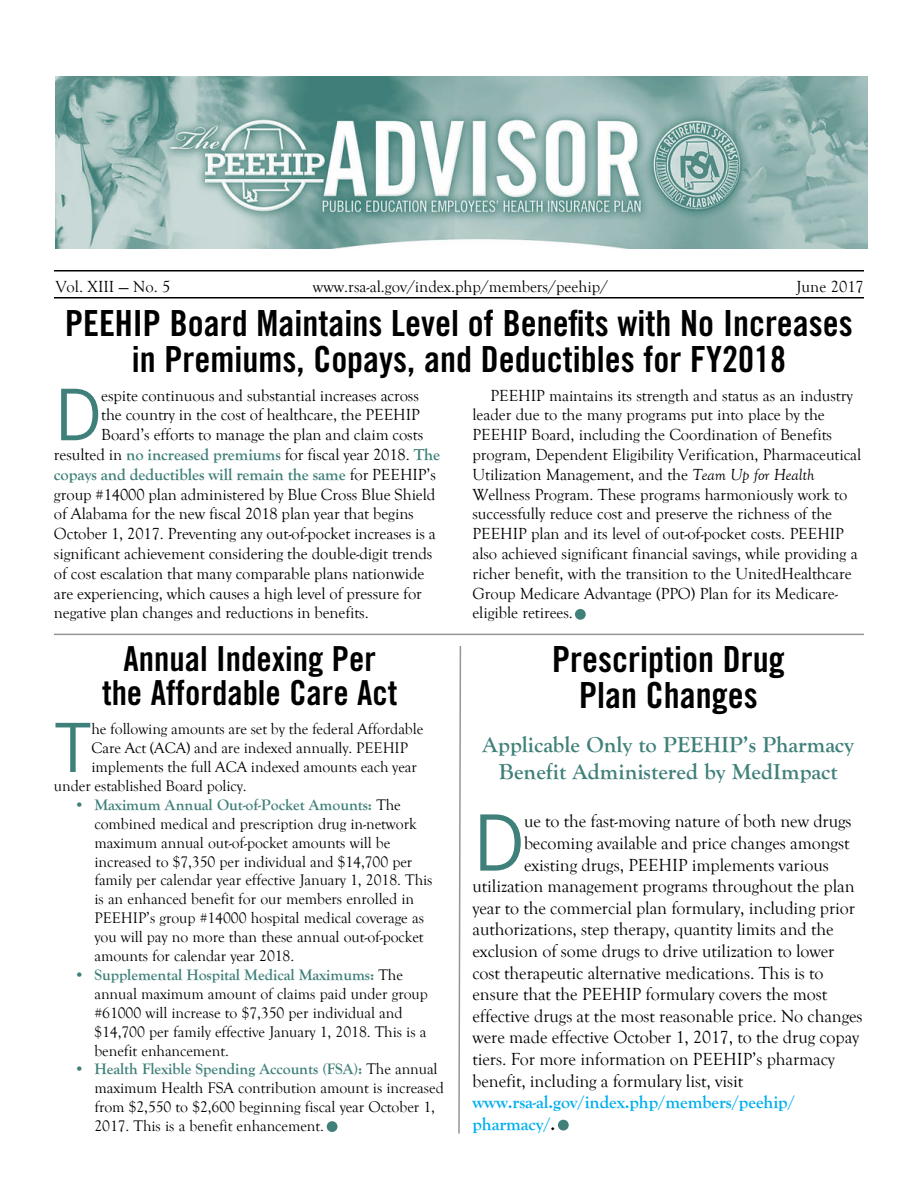
<style>
.page{position:relative;width:918px;height:1188px;background:#fff}
.page>*{position:absolute;margin:0;border:0;box-sizing:border-box;transform-origin:0 0}
.t1{font:77.85px "Trade Gothic LT Std";color:#40807a}
.t2{font:71.4px "Trade Gothic LT Std";color:#40807a}
.t3{font:68.1px "Trade Gothic LT Std";color:#40807a}
.t4{font:36px/36px "Trade Gothic LT Std Bd Cn 20";color:#000;text-align:center}
.t5{font:34.5px/34.5px "Trade Gothic LT Std Bd Cn 20";color:#000;text-align:center}
.t6{font:700 22.5px/27px "Goudy Old Style T";color:#40807a;text-align:center}
.t7{font:18px "Goudy Old Style T";letter-spacing:-.005em;color:#000}
.t8{font:700 18px/21.6px "Goudy Old Style T";letter-spacing:-.005em;color:#00aeef}
.t9{font:16.5px/19.8px "Goudy Old Style T";letter-spacing:-.005em;color:#000}
.t10{font:700 16.5px "Goudy Old Style T";letter-spacing:-.005em;color:#40807a}
.t11{font:15.75px/18.9px "Goudy Old Style T";letter-spacing:-.005em;color:#000}
.s1{font-weight:700;color:#40807a}
.s2{font-weight:400;color:#000}
.s3{font-style:italic}
.s4{color:#000}
</style>
<div class="page">
<hr style="left:54px;top:270px;width:810px;height:2px;background:#000">
<hr style="left:54px;top:297px;width:810px;height:1px;background:#000">
<div style="left:575px;top:609px;width:11px;height:11px;background:#40807a;border-radius:50%"></div>
<img style="left:55px;top:76px;width:813px;height:173px">
<div style="left:558px;top:1120px;width:11px;height:11px;background:#40807a;border-radius:50%"></div>
<div style="left:327px;top:1121px;width:10px;height:11px;background:#40807a;border-radius:50%"></div>
<hr style="left:54px;top:634px;width:810px;height:1px;background:#939598">
<svg style="left:458px;top:646px;width:4px;height:488px"></svg>
<p class="t9" style="left:56px;top:277px;width:117px">Vol. XIII — No. 5</p>
<p class="t9" style="left:313px;top:277px;width:297px">www.rsa-al.gov/index.php/members/peehip/</p>
<p class="t9" style="left:797px;top:277px;width:69px">June 2017</p>
<h3 class="t4" style="left:65px;top:305px;width:789px">PEEHIP Board Maintains Level of Benefits with No Increases in Premiums, Copays, and Deductibles for FY2018</h3>
<h2 class="t2" style="left:54px;top:372px;width:49px">D</h2>
<p class="t9" style="left:101px;top:386px;width:319px">espite continuous and substantial increases across</p>
<p class="t9" style="left:101px;top:406px;width:320px">the country in the cost of healthcare, the PEEHIP</p>
<p class="t9" style="left:101px;top:425px;width:324px">Board’s efforts to manage the plan and claim costs</p>
<p class="t9" style="left:54px;top:445px;width:388px">resulted in <span class="s1">no increased premiums</span> for fiscal year 2018. <span class="s1">The</span></p>
<p class="t10" style="left:54px;top:465px;width:384px">copays and deductibles will remain the same <span class="s2">for PEEHIP’s</span></p>
<p class="t9" style="left:54px;top:485px;width:383px">group #14000 plan administered by Blue Cross Blue Shield</p>
<p class="t9" style="left:54px;top:505px;width:361px">of Alabama for the new fiscal 2018 plan year that begins</p>
<p class="t9" style="left:54px;top:524px;width:383px">October 1, 2017. Preventing any out-of-pocket increases is a</p>
<p class="t9" style="left:54px;top:544px;width:380px">significant achievement considering the double-digit trends</p>
<p class="t9" style="left:54px;top:564px;width:372px">of cost escalation that many comparable plans nationwide</p>
<p class="t9" style="left:54px;top:584px;width:370px">are experiencing, which causes a high level of pressure for</p>
<p class="t9" style="left:54px;top:604px;width:316px">negative plan changes and reductions in benefits.</p>
<h3 class="t5" style="left:102px;top:641px;width:297px">Annual Indexing Per the Affordable Care Act</h3>
<h3 class="t3" style="left:54px;top:707px;width:39px">T</h3>
<p class="t11" style="left:92px;top:720px;width:333px">he following amounts are set by the federal Affordable</p>
<p class="t11" style="left:92px;top:739px;width:318px">Care Act (ACA) and are indexed annually. PEEHIP</p>
<p class="t11" style="left:92px;top:758px;width:327px">implements the full ACA indexed amounts each year</p>
<p class="t11" style="left:54px;top:777px;width:194px">under established Board policy.</p>
<p class="t11" style="left:94px;top:796px;width:340px;text-indent:-20px"><span class="s1">• Maximum Annual Out-of-Pocket Amounts:</span> The combined medical and prescription drug in-network maximum annual out-of-pocket amounts will be increased to $7,350 per individual and $14,700 per family per calendar year effective January 1, 2018. This is an enhanced benefit for our members enrolled in PEEHIP’s group #14000 hospital medical coverage as you will pay no more than these annual out-of-pocket amounts for calendar year 2018.</p>
<p class="t11" style="left:94px;top:966px;width:335px;text-indent:-20px"><span class="s1">• Supplemental Hospital Medical Maximums:</span> The annual maximum amount of claims paid under group #61000 will increase to $7,350 per individual and $14,700 per family effective January 1, 2018. This is a benefit enhancement.</p>
<p class="t11" style="left:94px;top:1060px;width:351px;text-indent:-20px"><span class="s1">• Health Flexible Spending Accounts (FSA):</span> The annual maximum Health FSA contribution amount is increased from $2,550 to $2,600 beginning fiscal year October 1, 2017. This is a benefit enhancement.</p>
<p class="t9" style="left:472px;top:386px;width:390px;text-indent:18px">PEEHIP maintains its strength and status as an industry leader due to the many programs put into place by the PEEHIP Board, including the Coordination of Benefits program, Dependent Eligibility Verification, Pharmaceutical Utilization Management, and the <span class="s3">Team Up for Health </span>Wellness Program. These programs harmoniously work to successfully reduce cost and preserve the richness of the PEEHIP plan and its level of out-of-pocket costs. PEEHIP also achieved significant financial savings, while providing a richer benefit, with the transition to the UnitedHealthcare Group Medicare Advantage (PPO) Plan for its Medicare&shy;eligible retirees.</p>
<h3 class="t4" style="left:552px;top:641px;width:234px">Prescription Drug<br>Plan Changes</h3>
<h3 class="t6" style="left:483px;top:731px;width:373px">Applicable Only to PEEHIP’s Pharmacy<br>Benefit Administered by MedImpact</h3>
<h1 class="t1" style="left:472px;top:796px;width:53px">D</h1>
<p class="t7" style="left:524px;top:812px;width:329px">ue to the fast-moving nature of both new drugs</p>
<p class="t7" style="left:524px;top:833px;width:327px">becoming available and price changes amongst</p>
<p class="t7" style="left:524px;top:855px;width:306px">existing drugs, PEEHIP implements various</p>
<p class="t7" style="left:472px;top:876px;width:384px">utilization management programs throughout the plan</p>
<p class="t7" style="left:472px;top:898px;width:384px">year to the commercial plan formulary, including prior</p>
<p class="t7" style="left:472px;top:920px;width:363px">authorizations, step therapy, quantity limits and the</p>
<p class="t7" style="left:472px;top:941px;width:364px">exclusion of some drugs to drive utilization to lower</p>
<p class="t7" style="left:472px;top:963px;width:353px">cost therapeutic alternative medications. This is to</p>
<p class="t7" style="left:472px;top:984px;width:356px">ensure that the PEEHIP formulary covers the most</p>
<p class="t7" style="left:472px;top:1006px;width:392px">effective drugs at the most reasonable price. No changes</p>
<p class="t7" style="left:472px;top:1028px;width:388px">were made effective October 1, 2017, to the drug copay</p>
<p class="t7" style="left:472px;top:1049px;width:364px">tiers. For more information on PEEHIP’s pharmacy</p>
<p class="t7" style="left:472px;top:1071px;width:272px">benefit, including a formulary list, visit</p>
<p class="t8" style="left:472px;top:1092px;width:324px">www.rsa-al.gov/index.php/members/peehip/ pharmacy/<span class="s4">.</span></p>
</div>
